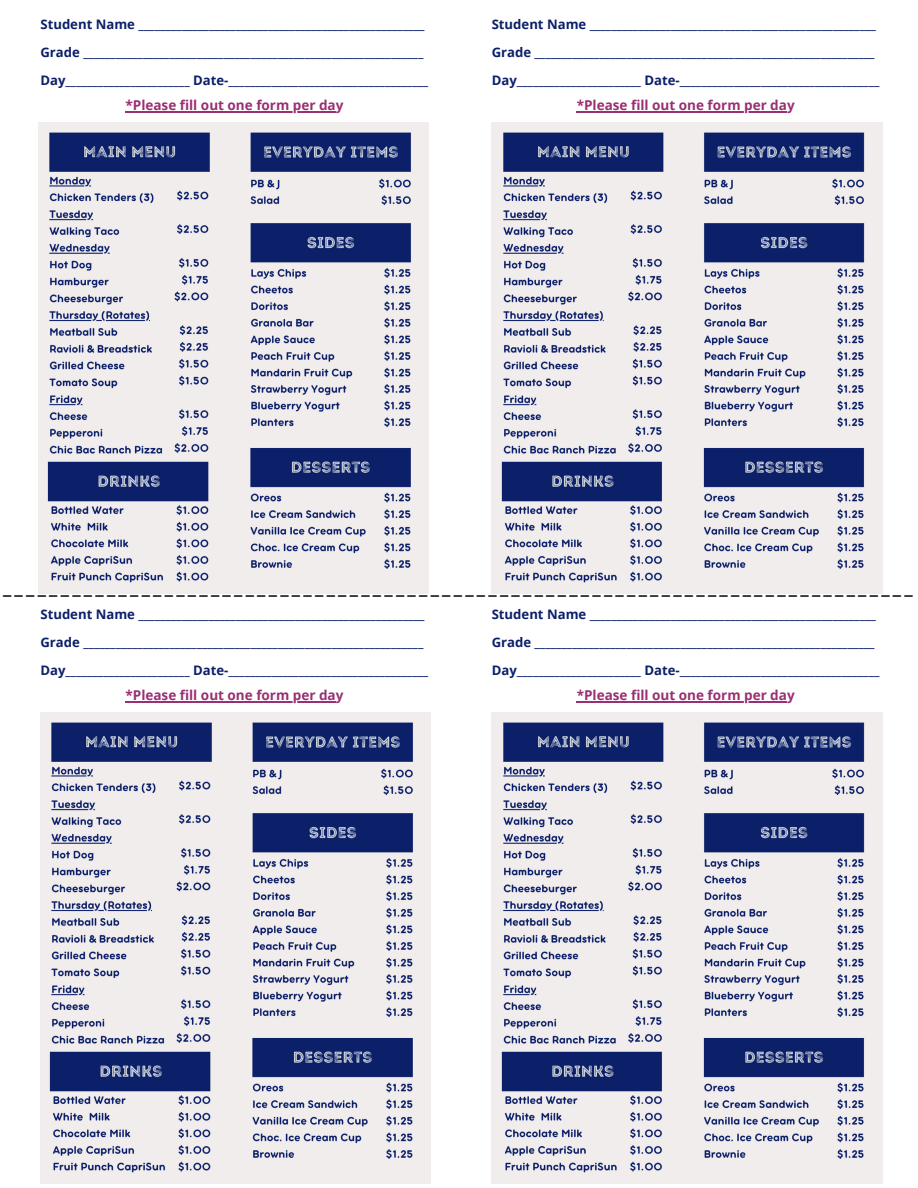
<style>
.page{position:relative;width:918px;height:1188px;background:#fff}
.page>*{position:absolute;margin:0;border:0;box-sizing:border-box;transform-origin:0 0}
.t1{font:300 36px "Open Sans";color:#000}
.t2{font:700 13.5px "Open Sans";color:#9a2f73}
.t3{font:700 13.2px "Open Sans";color:#0c206a}
</style>
<div class="page">
<img style="left:38px;top:122px;width:391px;height:472px">
<hr style="left:126px;top:111px;width:210px;height:2px;background:#9a2f73">
<hr style="left:577px;top:111px;width:210px;height:2px;background:#9a2f73">
<hr style="left:126px;top:701px;width:210px;height:1px;background:#9a2f73">
<hr style="left:577px;top:701px;width:210px;height:1px;background:#9a2f73">
<img style="left:492px;top:122px;width:390px;height:472px">
<img style="left:40px;top:712px;width:391px;height:472px">
<img style="left:492px;top:712px;width:390px;height:472px">
<p class="t3" style="left:40px;top:15px;width:386px">Student Name _____________________________________________________</p>
<p class="t3" style="left:40px;top:43px;width:384px">Grade _______________________________________________________________</p>
<p class="t3" style="left:40px;top:71px;width:389px">Day_______________________ Date-_____________________________________</p>
<p class="t2" style="left:126px;top:96px;width:219px">*Please fill out one form per day</p>
<p class="t3" style="left:492px;top:15px;width:386px">Student Name _____________________________________________________</p>
<p class="t3" style="left:492px;top:43px;width:384px">Grade _______________________________________________________________</p>
<p class="t3" style="left:492px;top:71px;width:389px">Day_______________________ Date-_____________________________________</p>
<p class="t2" style="left:577px;top:96px;width:219px">*Please fill out one form per day</p>
<p class="t1" style="left:1px;top:568px;width:914px">-------------------------------------------------------------------------------</p>
<p class="t3" style="left:40px;top:604px;width:386px">Student Name _____________________________________________________</p>
<p class="t3" style="left:40px;top:633px;width:384px">Grade _______________________________________________________________</p>
<p class="t3" style="left:40px;top:661px;width:389px">Day_______________________ Date-_____________________________________</p>
<p class="t2" style="left:126px;top:686px;width:219px">*Please fill out one form per day</p>
<p class="t3" style="left:492px;top:604px;width:386px">Student Name _____________________________________________________</p>
<p class="t3" style="left:492px;top:633px;width:384px">Grade _______________________________________________________________</p>
<p class="t3" style="left:492px;top:661px;width:389px">Day_______________________ Date-_____________________________________</p>
<p class="t2" style="left:577px;top:686px;width:219px">*Please fill out one form per day</p>
</div>
